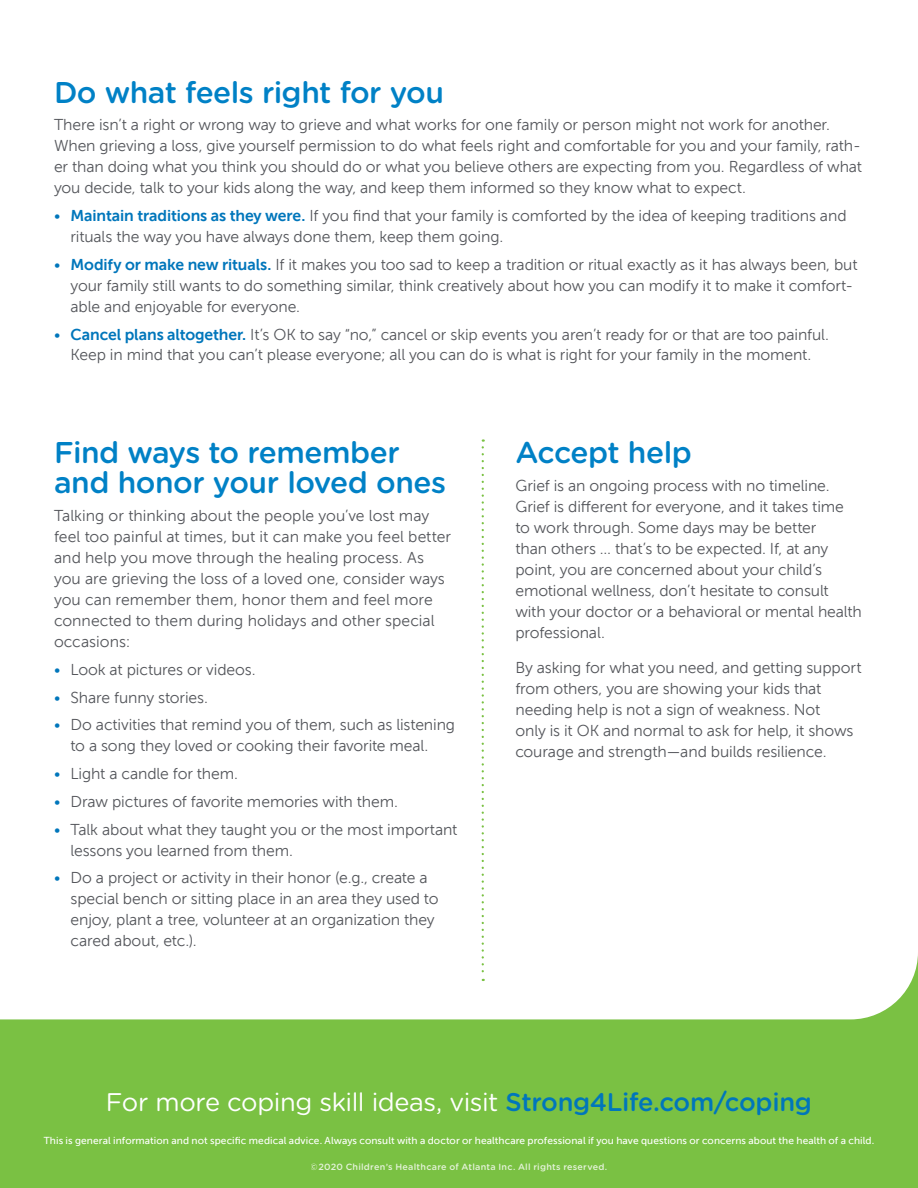
<style>
.page{position:relative;width:918px;height:1188px;background:#7ac143}
.page>*{position:absolute;margin:0;border:0;box-sizing:border-box;transform-origin:0 0}
.t1{font:500 30px/30px "Gotham Rounded";letter-spacing:-.015em;color:#0081c6}
.t2{font:25.5px "Gotham Rounded";letter-spacing:-.02em;color:#fff}
.t3{font:15.75px/21px "Museo Sans 300";letter-spacing:-.01em;color:#54565b}
.t4{font:10.2px "Museo Sans 500";letter-spacing:.01em;color:#fff}
.t5{font:500 9px "Gotham Rounded";letter-spacing:.025em;color:#fff}
.s1{color:#0076bb}
.s2{font-family:"Museo Sans 700";color:#0076bb}
.s3{font-weight:500;color:#0076bb}
</style>
<div class="page">
<div style="left:0;top:0;width:918px;height:1019px;background:#fff"></div>
<div style="left:26px;top:678px;width:64px;height:60px;background:#fff"></div>
<svg style="left:482px;top:439px;width:2px;height:542px"></svg>
<h1 class="t1" style="left:54px;top:76px;width:392px">Do what feels right for you</h1>
<p class="t3" style="left:54px;top:114px;width:810px">There isn’t a right or wrong way to grieve and what works for one family or person might not work for another.<br>When grieving a loss, give yourself permission to do what feels right and comfortable for you and your family, rath&shy;er than doing what you think you should do or what you believe others are expecting from you. Regardless of what you decide, talk to your kids along the way, and keep them informed so they know what to expect.</p>
<p class="t3" style="left:71px;top:205px;width:778px;text-indent:-17px"><span class="s1">•</span> <span class="s2">Maintain traditions as they were.</span> If you find that your family is comforted by the idea of keeping traditions and rituals the way you have always done them, keep them going.</p>
<p class="t3" style="left:71px;top:254px;width:789px;text-indent:-17px"><span class="s1">•</span> <span class="s2">Modify or make new rituals.</span> If it makes you too sad to keep a tradition or ritual exactly as it has always been, but your family still wants to do something similar, think creatively about how you can modify it to make it comfort&shy;able and enjoyable for everyone.</p>
<p class="t3" style="left:54px;top:324px;width:777px;text-align:center"><span class="s1">•</span> <span class="s2">Cancel plans altogether.</span> It’s OK to say “no,” cancel or skip events you aren’t ready for or that are too painful.<br>Keep in mind that you can’t please everyone; all you can do is what is right for your family in the moment.</p>
<h1 class="t1" style="left:54px;top:437px;width:394px">Find ways to remember and honor your loved ones</h1>
<p class="t3" style="left:54px;top:505px;width:399px">Talking or thinking about the people you’ve lost may feel too painful at times, but it can make you feel better and help you move through the healing process. As you are grieving the loss of a loved one, consider ways you can remember them, honor them and feel more connected to them during holidays and other special occasions:</p>
<p class="t3" style="left:54px;top:659px;width:203px"><span class="s1">•</span> Look at pictures or videos.</p>
<p class="t3" style="left:54px;top:687px;width:156px"><span class="s1">•</span> Share funny stories.</p>
<p class="t3" style="left:71px;top:715px;width:386px;text-indent:-17px"><span class="s1">•</span> Do activities that remind you of them, such as listening to a song they loved or cooking their favorite meal.</p>
<p class="t3" style="left:54px;top:763px;width:186px"><span class="s1">•</span> Light a candle for them.</p>
<p class="t3" style="left:54px;top:791px;width:346px"><span class="s1">•</span> Draw pictures of favorite memories with them.</p>
<p class="t3" style="left:71px;top:819px;width:388px;text-indent:-17px"><span class="s1">•</span> Talk about what they taught you or the most important lessons you learned from them.</p>
<p class="t3" style="left:71px;top:868px;width:369px;text-indent:-17px"><span class="s1">•</span> Do a project or activity in their honor (e.g., create a special bench or sitting place in an area they used to enjoy, plant a tree, volunteer at an organization they cared about, etc.).</p>
<h1 class="t1" style="left:515px;top:437px;width:178px">Accept help</h1>
<p class="t3" style="left:515px;top:475px;width:348px">Grief is an ongoing process with no timeline.<br>Grief is different for everyone, and it takes time to work through. Some days may be better<br>than others … that’s to be expected. If, at any point, you are concerned about your child’s emotional wellness, don’t hesitate to consult with your doctor or a behavioral or mental health professional.</p>
<p class="t3" style="left:515px;top:657px;width:348px">By asking for what you need, and getting support from others, you are showing your kids that needing help is not a sign of weakness. Not<br>only is it OK and normal to ask for help, it shows courage and strength—and builds resilience.</p>
<h2 class="t2" style="left:106px;top:1085px;width:708px">For more coping skill ideas, visit <span class="s3">Strong4Life.com/coping</span></h2>
<p class="t4" style="left:44px;top:1135px;width:832px">This is general information and not specific medical advice. Always consult with a doctor or healthcare professional if you have questions or concerns about the health of a child.</p>
<p class="t5" style="left:311px;top:1160px;width:298px">©2020 Children’s Healthcare of Atlanta Inc. All rights reserved.</p>
</div>
